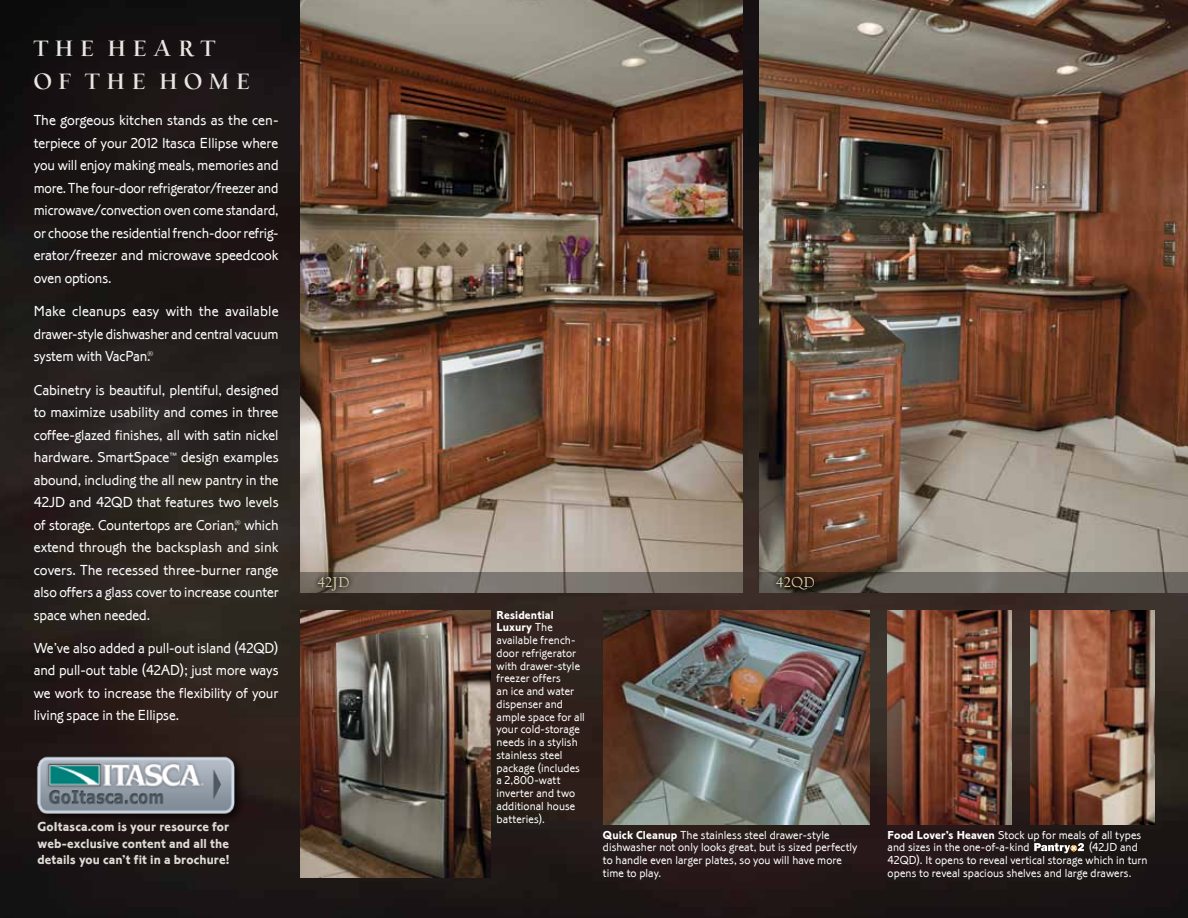
<style>
.page{position:relative;width:1188px;height:918px;background:#fff}
.page>*{position:absolute;margin:0;border:0;box-sizing:border-box;transform-origin:0 0}
.t1{font:21px/33px "Village Bold Titling";letter-spacing:.335em;color:#eae7e2}
.t2{font:300 15px/22.5px "Corinthian Com";letter-spacing:-.005em;color:#fff;text-align:justify}
.t3{font:700 13.5px/16.5px "Corinthian Com";letter-spacing:.005em;color:#dfdcd5;text-align:justify}
.t4{font:13.5px "Village Roman Smallcaps";letter-spacing:.035em;color:#dbd4aa}
.t5{font:300 12px/12.8px "Corinthian Com";letter-spacing:.01em;color:#fff}
.t6{font:12px/12.8px "Corinthian Bold Plain";letter-spacing:.01em;color:#fff}
.s1{font-family:"Corinthian Com";font-weight:300}
.s2{font-family:"Corinthian Bold Plain";font-weight:400}
</style>
<div class="page">
<img style="left:0;top:0;width:1188px;height:918px">
<img style="left:300px;top:0;width:443px;height:592px">
<img style="left:759px;top:0;width:429px;height:572px">
<img style="left:300px;top:610px;width:190px;height:268px">
<img style="left:603px;top:610px;width:267px;height:214px">
<img style="left:888px;top:610px;width:123px;height:214px">
<img style="left:1031px;top:610px;width:123px;height:214px">
<img style="left:33px;top:753px;width:241px;height:88px">
<svg style="left:300px;top:572px;width:442px;height:20px;background:#78726b"></svg>
<svg style="left:759px;top:572px;width:429px;height:20px;background:#69655e"></svg>
<div style="left:313px;top:571px;width:42px;height:25px;background:#000;opacity:.75"></div>
<div style="left:771px;top:571px;width:49px;height:24px;background:#000;opacity:.75"></div>
<svg style="left:1034px;top:843px;width:50px;height:10px"></svg>
<h1 class="t1" style="left:34px;top:33px;width:97px">THE HEA</h1>
<h1 class="t1" style="left:34px;top:33px;width:197px;text-indent:145px">R T<br>OF THE HOME</h1>
<p class="t2" style="left:34px;top:109px;width:246px">The gorgeous kitchen stands as the cen&shy;terpiece of your 2012 Itasca Ellipse where you will enjoy making meals, memories and more. The four-door refrigerator/freezer and microwave/convection oven come standard, or choose the residential french-door refrig&shy;erator/freezer and microwave speedcook oven options.</p>
<p class="t2" style="left:34px;top:300px;width:246px">Make cleanups easy with the available drawer-style dishwasher and central vacuum system with VacPan.®</p>
<p class="t2" style="left:34px;top:378px;width:247px">Cabinetry is beautiful, plentiful, designed to maximize usability and comes in three coffee-glazed finishes, all with satin nickel hardware. SmartSpace<sup>™</sup> design examples abound, including the all new pantry in the 42JD and 42QD that features two levels of storage. Countertops are Corian,® which extend through the backsplash and sink covers. The recessed three-burner range also offers a glass cover to increase counter space when needed.</p>
<p class="t2" style="left:34px;top:637px;width:246px">We’ve also added a pull-out island (42QD) and pull-out table (42AD); just more ways we work to increase the flexibility of your living space in the Ellipse.</p>
<p class="t3" style="left:38px;top:819px;width:193px">GoItasca.com is your resource for web-exclusive content and all the details you can’t fit in a brochure!</p>
<p class="t4" style="left:318px;top:574px;width:32px">42JD</p>
<p class="t4" style="left:776px;top:574px;width:39px">42QD</p>
<p class="t6" style="left:497px;top:608px;width:59px">Residential<br>Luxury <span class="s1">The</span></p>
<p class="t5" style="left:497px;top:634px;width:90px">available french&shy;door refrigerator with drawer-style freezer offers<br>an ice and water dispenser and ample space for all your cold-storage needs in a stylish stainless steel package (includes a 2,800-watt inverter and two additional house batteries).</p>
<p class="t5" style="left:603px;top:828px;width:256px"><span class="s2">Quick Cleanup</span> The stainless steel drawer-style dishwasher not only looks great, but is sized perfectly to handle even larger plates, so you will have more time to play.</p>
<p class="t5" style="left:888px;top:828px;width:255px"><span class="s2">Food Lover’s Heaven</span> Stock up for meals of all types and sizes in the one-of-a-kind</p>
<p class="t5" style="left:888px;top:841px;width:262px;text-indent:201px">(42Jd and<br>42qd). It opens to reveal vertical storage which in turn opens to reveal spacious shelves and large drawers.</p>
</div>
